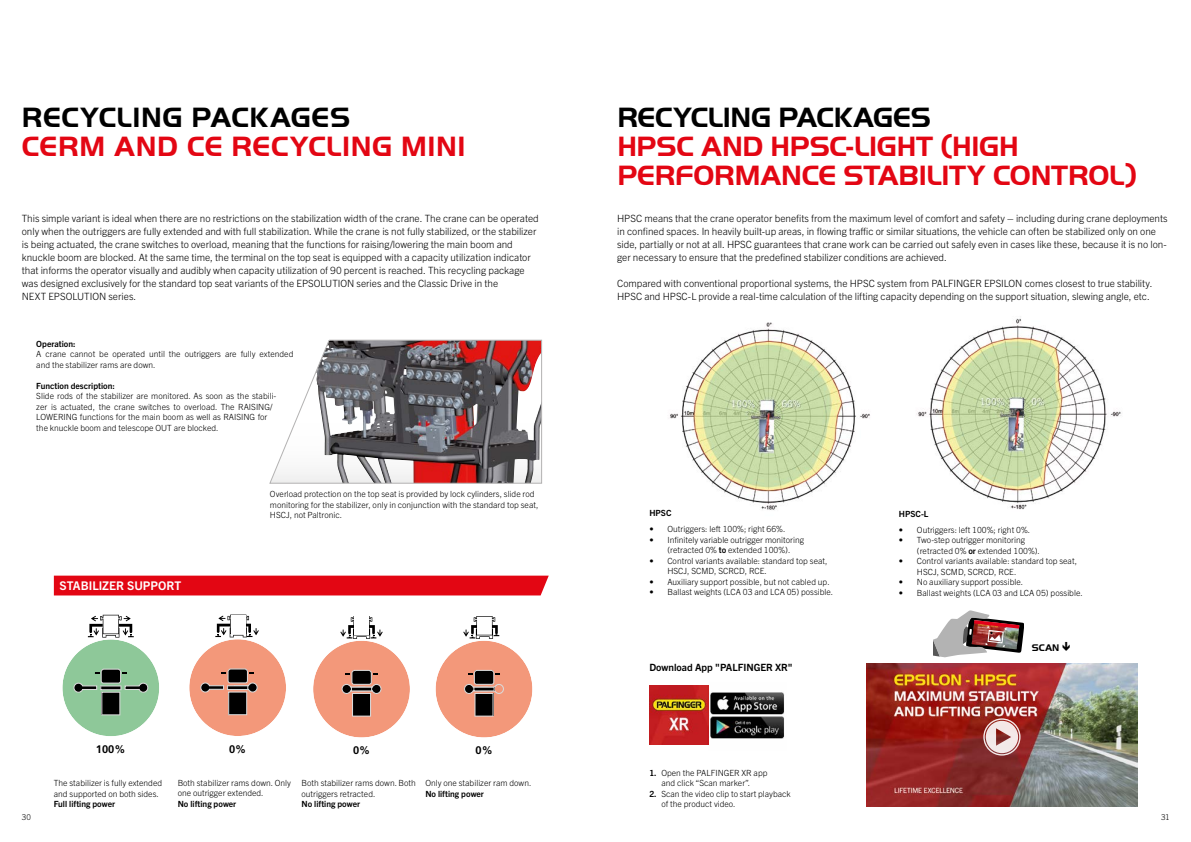
<style>
.page{position:relative;width:1191px;height:842px;background:#fff}
.page>*{position:absolute;margin:0;border:0;box-sizing:border-box;transform-origin:0 0}
.t1{font:29px/29px "Palfinger Handel Versalien";letter-spacing:-.01em;color:#e30613}
.t2{font:29px "Palfinger Handel Versalien";letter-spacing:.02em;color:#e30613}
.t3{font:29px "Palfinger Handel Versalien";letter-spacing:.015em;color:#000}
.t4{font:29px "Palfinger Handel Versalien";letter-spacing:-.005em;color:#000}
.t5{font:700 12px "Trade Gothic Next LT Pro";color:#fff}
.t6{font:700 11px "Frutiger";color:#000}
.t7{font:300 10px/13px "Trade Gothic Next LT Pro";color:#000}
.t8{font:700 10px "Trade Gothic Next LT Pro";color:#000}
.t9{font:10px "Palfinger Handel Versalien";color:#000}
.t10{font:300 8.5px/10.5px "Trade Gothic Next LT Pro";color:#000}
.t11{font:700 8.5px "Trade Gothic Next LT Pro";color:#000}
.t12{font:300 8px "Trade Gothic Next LT Pro";color:#000}
.s1{font-weight:700}
</style>
<div class="page">
<div style="left:54px;top:576px;width:495px;height:19px;background:#e30613"></div>
<svg style="left:62px;top:615px;width:97px;height:121px"></svg>
<svg style="left:189px;top:615px;width:97px;height:121px"></svg>
<div style="left:231px;top:615px;width:15px;height:18px;background:#fff"></div>
<svg style="left:435px;top:616px;width:98px;height:122px"></svg>
<svg style="left:313px;top:616px;width:97px;height:122px"></svg>
<div style="left:354px;top:617px;width:15px;height:18px;background:#fff"></div>
<img style="left:670px;top:322px;width:200px;height:188px">
<img style="left:916px;top:318px;width:205px;height:192px">
<img style="left:649px;top:686px;width:59px;height:59px">
<img style="left:708px;top:685px;width:76px;height:60px">
<svg style="left:269px;top:340px;width:273px;height:143px"></svg>
<img style="left:866px;top:663px;width:271px;height:144px">
<svg style="left:983px;top:718px;width:37px;height:38px"></svg>
<img style="left:933px;top:610px;width:90px;height:47px">
<h1 class="t3" style="left:22px;top:100px;width:330px">RECYCLING PACKAGES</h1>
<h1 class="t2" style="left:22px;top:129px;width:445px">CERM AND CE RECYCLING MINI</h1>
<p class="t7" style="left:22px;top:211px;width:518px">This simple variant is ideal when there are no restrictions on the stabilization width of the crane. The crane can be operated only when the outriggers are fully extended and with full stabilization. While the crane is not fully stabilized, or the stabilizer is being actuated, the crane switches to overload, meaning that the functions for raising/lowering the main boom and knuckle boom are blocked. At the same time, the terminal on the top seat is equipped with a capacity utilization indicator that informs the operator visually and audibly when capacity utilization of 90 percent is reached. This recycling package was designed exclusively for the standard top seat variants of the EPSOLUTION series and the Classic Drive in the<br>NEXT EPSOLUTION series.</p>
<p class="t11" style="left:36px;top:338px;width:41px">Operation:</p>
<p class="t10" style="left:36px;top:348px;width:259px">A crane cannot be operated until the outriggers are fully extended and the stabilizer rams are down.</p>
<p class="t11" style="left:36px;top:380px;width:80px">Function description:</p>
<p class="t10" style="left:36px;top:390px;width:242px">Slide rods of the stabilizer are monitored. As soon as the stabili&shy;zer is actuated, the crane switches to overload. The RAISING/ LOWERING functions for the main boom as well as RAISING for the knuckle boom and telescope OUT are blocked.</p>
<p class="t5" style="left:60px;top:577px;width:123px">STABILIZER SUPPORT</p>
<p class="t10" style="left:270px;top:488px;width:270px">Overload protection on the top seat is provided by lock cylinders, slide rod monitoring for the stabilizer, only in conjunction with the standard top seat,<br>HSCJ, not Paltronic.</p>
<p class="t6" style="left:93px;top:743px;width:31px">100%</p>
<p class="t6" style="left:96px;top:743px;width:31px">100%</p>
<p class="t6" style="left:215px;top:743px;width:36px">0%0%0%0%</p>
<p class="t6" style="left:345px;top:743px;width:36px">0%0%0%0%</p>
<p class="t6" style="left:475px;top:743px;width:36px">0%0%0%0%</p>
<p class="t6" style="left:86px;top:744px;width:31px">100%</p>
<p class="t10" style="left:54px;top:777px;width:110px">The stabilizer is fully extended and supported on both sides.</p>
<p class="t11" style="left:54px;top:798px;width:63px">Full lifting power</p>
<p class="t10" style="left:178px;top:777px;width:115px">Both stabilizer rams down. Only one outrigger extended.</p>
<p class="t11" style="left:178px;top:798px;width:60px">No lifting power</p>
<p class="t10" style="left:301px;top:777px;width:116px">Both stabilizer rams down. Both outriggers retracted.</p>
<p class="t11" style="left:301px;top:798px;width:60px">No lifting power</p>
<p class="t10" style="left:425px;top:777px;width:108px">Only one stabilizer ram down.</p>
<p class="t11" style="left:425px;top:788px;width:60px">No lifting power</p>
<h1 class="t4" style="left:617px;top:100px;width:315px">RECYCLING PACKAGES</h1>
<h1 class="t1" style="left:617px;top:132px;width:521px">HPSC AND HPSC-LIGHT (HIGH<br>PERFORMANCE STABILITY CONTROL)</h1>
<p class="t7" style="left:617px;top:211px;width:552px">HPSC means that the crane operator benefits from the maximum level of comfort and safety – including during crane deployments in confined spaces. In heavily built-up areas, in flowing traffic or similar situations, the vehicle can often be stabilized only on one side, partially or not at all. HPSC guarantees that crane work can be carried out safely even in cases like these, because it is no lon&shy;ger necessary to ensure that the predefined stabilizer conditions are achieved.</p>
<p class="t7" style="left:617px;top:276px;width:537px">Compared with conventional proportional systems, the HPSC system from PALFINGER EPSILON comes closest to true stability.<br>HPSC and HPSC-L provide a real-time calculation of the lifting capacity depending on the support situation, slewing angle, etc.</p>
<p class="t11" style="left:649px;top:507px;width:24px">HPSC</p>
<p class="t10" style="left:649px;top:523px;width:138px">• Outriggers: left 100%; right 66%.</p>
<p class="t10" style="left:649px;top:534px;width:156px;text-align:center">• Infinitely variable outrigger monitoring (retracted 0% <span class="s1">to</span> extended 100%).</p>
<p class="t10" style="left:667px;top:555px;width:162px;text-indent:-18px">• Control variants available: standard top seat,<br>HSCJ, SCMD, SCRCD, RCE.</p>
<p class="t10" style="left:649px;top:576px;width:182px">• Auxiliary support possible, but not cabled up.</p>
<p class="t10" style="left:649px;top:586px;width:185px">• Ballast weights (LCA 03 and LCA 05) possible.</p>
<p class="t8" style="left:649px;top:660px;width:145px">Download App "PALFINGER XR"</p>
<p class="t10" style="left:661px;top:767px;width:108px;text-indent:-12px"><span class="s1">1.</span> Open the PALFINGER XR app and click “Scan marker”.</p>
<p class="t10" style="left:661px;top:788px;width:131px;text-indent:-12px"><span class="s1">2.</span> Scan the video clip to start playback of the product video.</p>
<p class="t11" style="left:899px;top:508px;width:31px">HPSC-L</p>
<p class="t10" style="left:899px;top:524px;width:133px">• Outriggers: left 100%; right 0%.</p>
<p class="t10" style="left:917px;top:534px;width:125px;text-indent:-18px">• Two-step outrigger monitoring (retracted 0% <span class="s1">or</span> extended 100%).</p>
<p class="t10" style="left:917px;top:555px;width:162px;text-indent:-18px">• Control variants available: standard top seat,<br>HSCJ, SCMD, SCRCD, RCE.</p>
<p class="t10" style="left:899px;top:576px;width:126px">• No auxiliary support possible.</p>
<p class="t10" style="left:899px;top:587px;width:185px">• Ballast weights (LCA 03 and LCA 05) possible.</p>
<p class="t9" style="left:1031px;top:642px;width:29px">SCAN</p>
<p class="t12" style="left:22px;top:812px;width:11px">30</p>
<p class="t12" style="left:1161px;top:812px;width:10px">31</p>
</div>
